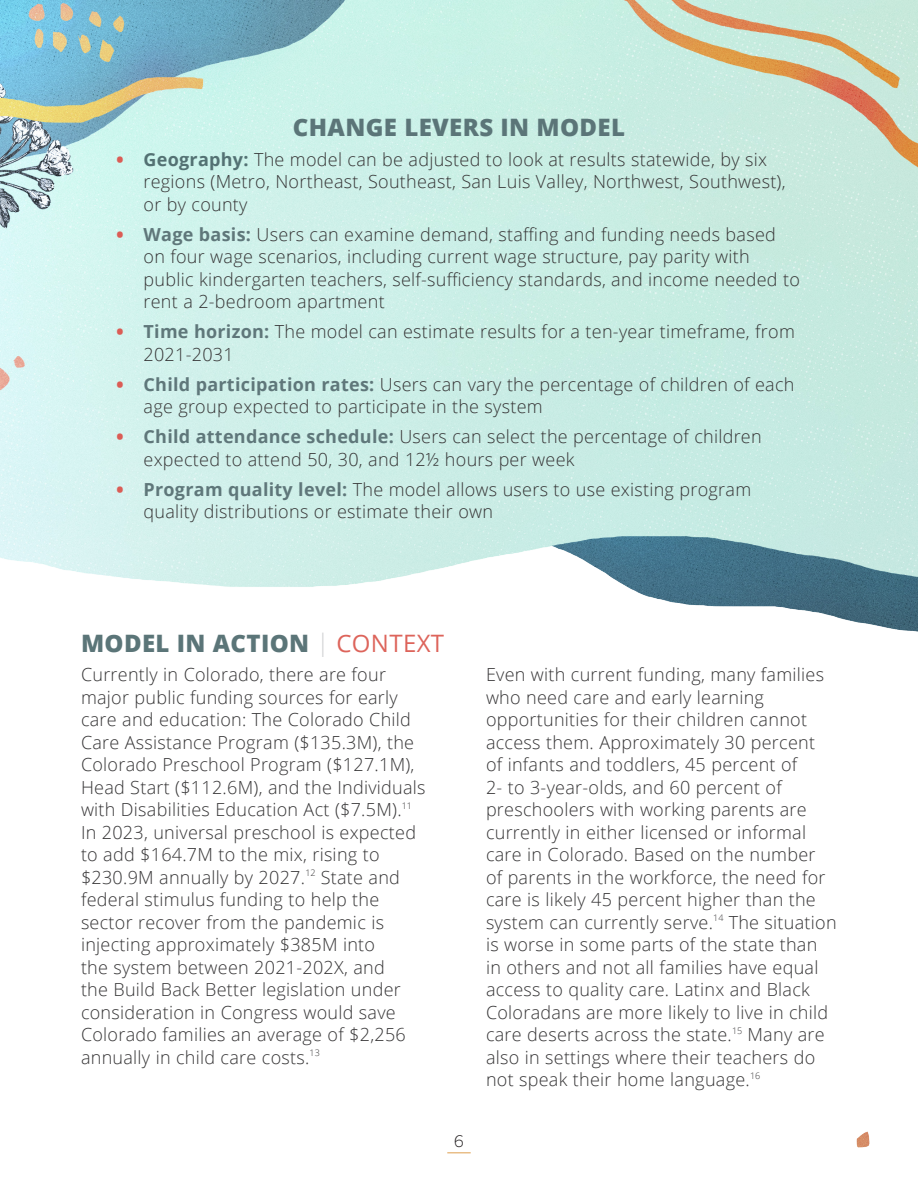
<style>
.page{position:relative;width:918px;height:1188px;background:#fff}
.page>*{position:absolute;margin:0;border:0;box-sizing:border-box;transform-origin:0 0}
.t1{font:800 24px "Open Sans";letter-spacing:.015em;color:#5b7578}
.t2{font:300 18px/22.5px "Open Sans";letter-spacing:.015em;color:#363536}
.t3{font:200 18px "Tenon";color:#231f20}
.s1{font-weight:800;color:#db5c55}
.s2{font-weight:700;color:#537173}
.s3{font-weight:700;color:#5f777a}
.s4{font-weight:300;color:#d1d2d4}
.s5{font-weight:400;color:#dd645b}
</style>
<div class="page">
<img style="left:0;top:0;width:918px;height:1154px">
<p class="t1" style="left:293px;top:109px;width:334px">CHANGE LEVERS IN MODEL</p>
<p class="t2" style="left:144px;top:148px;width:644px;text-indent:-27px"><span class="s1">•</span> <span class="s2">Geography:</span> The model can be adjusted to look at results statewide, by six regions (Metro, Northeast, Southeast, San Luis Valley, Northwest, Southwest), or by county</p>
<p class="t2" style="left:144px;top:223px;width:658px;text-indent:-27px"><span class="s1">•</span> <span class="s3">Wage basis:</span> Users can examine demand, staffing and funding needs based on four wage scenarios, including current wage structure, pay parity with public kindergarten teachers, self-sufficiency standards, and income needed to rent a 2-bedroom apartment</p>
<p class="t2" style="left:144px;top:320px;width:653px;text-indent:-27px"><span class="s1">•</span> <span class="s3">Time horizon:</span> The model can estimate results for a ten-year timeframe, from<br>2021-2031</p>
<p class="t2" style="left:144px;top:373px;width:652px;text-indent:-27px"><span class="s1">•</span> <span class="s3">Child participation rates:</span> Users can vary the percentage of children of each age group expected to participate in the system</p>
<p class="t2" style="left:144px;top:425px;width:620px;text-indent:-27px"><span class="s1">•</span> <span class="s3">Child attendance schedule:</span> Users can select the percentage of children expected to attend 50, 30, and 12½ hours per week</p>
<p class="t2" style="left:144px;top:478px;width:609px;text-indent:-27px"><span class="s1">•</span> <span class="s3">Program quality level:</span> The model allows users to use existing program quality distributions or estimate their own</p>
<p class="t1" style="left:81px;top:625px;width:365px">MODEL IN ACTION <span class="s4">|</span> <span class="s5">CONTEXT</span></p>
<p class="t2" style="left:81px;top:663px;width:346px">Currently in Colorado, there are four major public funding sources for early care and education: The Colorado Child Care Assistance Program ($135.3M), the Colorado Preschool Program ($127.1M), Head Start ($112.6M), and the Individuals with Disabilities Education Act ($7.5M).<sup>11<br></sup>In 2023, universal preschool is expected to add $164.7M to the mix, rising to $230.9M annually by 2027.<sup>12</sup> State and federal stimulus funding to help the sector recover from the pandemic is injecting approximately $385M into<br>the system between 2021-202X, and<br>the Build Back Better legislation under consideration in Congress would save Colorado families an average of $2,256 annually in child care costs.<sup>13</sup></p>
<p class="t2" style="left:486px;top:663px;width:352px">Even with current funding, many families who need care and early learning opportunities for their children cannot access them. Approximately 30 percent<br>of infants and toddlers, 45 percent of<br>2- to 3-year-olds, and 60 percent of preschoolers with working parents are currently in either licensed or informal care in Colorado. Based on the number<br>of parents in the workforce, the need for care is likely 45 percent higher than the system can currently serve.<sup>14</sup> The situation is worse in some parts of the state than in others and not all families have equal access to quality care. Latinx and Black Coloradans are more likely to live in child care deserts across the state.<sup>15</sup> Many are also in settings where their teachers do not speak their home language.<sup>16</sup></p>
<p class="t3" style="left:454px;top:1131px;width:12px">6</p>
</div>
